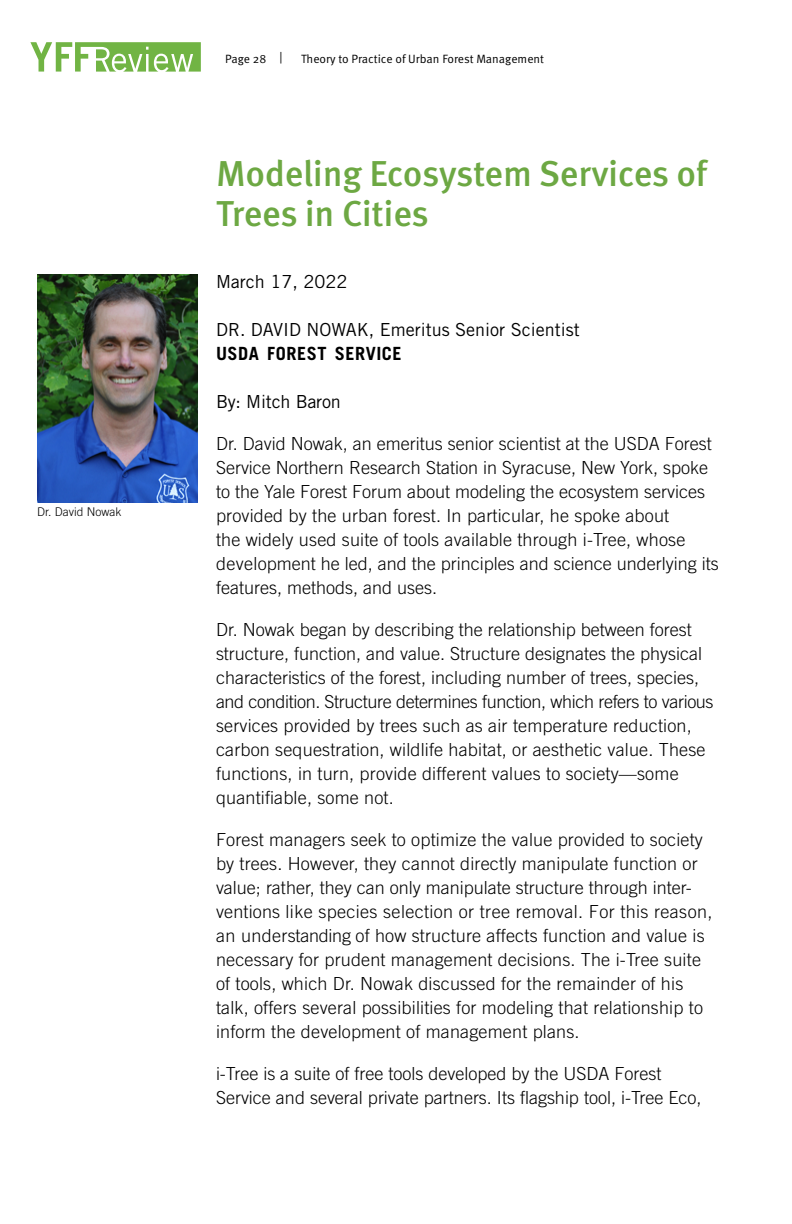
<style>
.page{position:relative;width:792px;height:1224px;background:#fff}
.page>*{position:absolute;margin:0;border:0;box-sizing:border-box;transform-origin:0 0}
.t1{font:500 36px/40px "Meta Pro";letter-spacing:-.015em;color:#6da843}
.t2{font:700 18.2px "Trade Gothic LT Std";letter-spacing:.03em;color:#000}
.t3{font:300 18px/24px "Trade Gothic LT Std";letter-spacing:.01em;color:#000}
.t4{font:18px "Trade Gothic LT Std";color:#000}
.t5{font:12px "Meta Pro Norm";color:#000}
.t6{font:300 12px "Trade Gothic LT Std";color:#000}
</style>
<div class="page">
<svg style="left:30px;top:42px;width:171px;height:30px"></svg>
<img style="left:37px;top:275px;width:160px;height:227px">
<p class="t6" style="left:37px;top:505px;width:86px">Dr. David Nowak</p>
<p class="t5" style="left:225px;top:50px;width:59px">Page 28 |</p>
<p class="t5" style="left:301px;top:50px;width:245px">Theory to Practice of Urban Forest Management</p>
<h1 class="t1" style="left:216px;top:151px;width:493px">Modeling Ecosystem Services of<br>Trees in Cities</h1>
<p class="t4" style="left:216px;top:271px;width:133px">March 17, 2022</p>
<p class="t4" style="left:216px;top:319px;width:365px">DR. DAVID NOWAK, Emeritus Senior Scientist</p>
<p class="t2" style="left:216px;top:342px;width:187px">USDA FOREST SERVICE</p>
<p class="t4" style="left:216px;top:391px;width:126px">By: Mitch Baron</p>
<p class="t3" style="left:216px;top:431px;width:504px">Dr. David Nowak, an emeritus senior scientist at the USDA Forest Service Northern Research Station in Syracuse, New York, spoke to the Yale Forest Forum about modeling the ecosystem services provided by the urban forest. In particular, he spoke about<br>the widely used suite of tools available through i-Tree, whose development he led, and the principles and science underlying its features, methods, and uses.</p>
<p class="t3" style="left:216px;top:617px;width:499px">Dr. Nowak began by describing the relationship between forest structure, function, and value. Structure designates the physical characteristics of the forest, including number of trees, species, and condition. Structure determines function, which refers to various services provided by trees such as air temperature reduction, carbon sequestration, wildlife habitat, or aesthetic value. These functions, in turn, provide different values to society—some quantifiable, some not.</p>
<p class="t3" style="left:216px;top:827px;width:498px">Forest managers seek to optimize the value provided to society by trees. However, they cannot directly manipulate function or value; rather, they can only manipulate structure through inter&shy;ventions like species selection or tree removal. For this reason, an understanding of how structure affects function and value is necessary for prudent management decisions. The i-Tree suite of tools, which Dr. Nowak discussed for the remainder of his talk, offers several possibilities for modeling that relationship to inform the development of management plans.</p>
<p class="t3" style="left:216px;top:1061px;width:487px">i-Tree is a suite of free tools developed by the USDA Forest<br>Service and several private partners. Its flagship tool, i-Tree Eco,</p>
</div>
